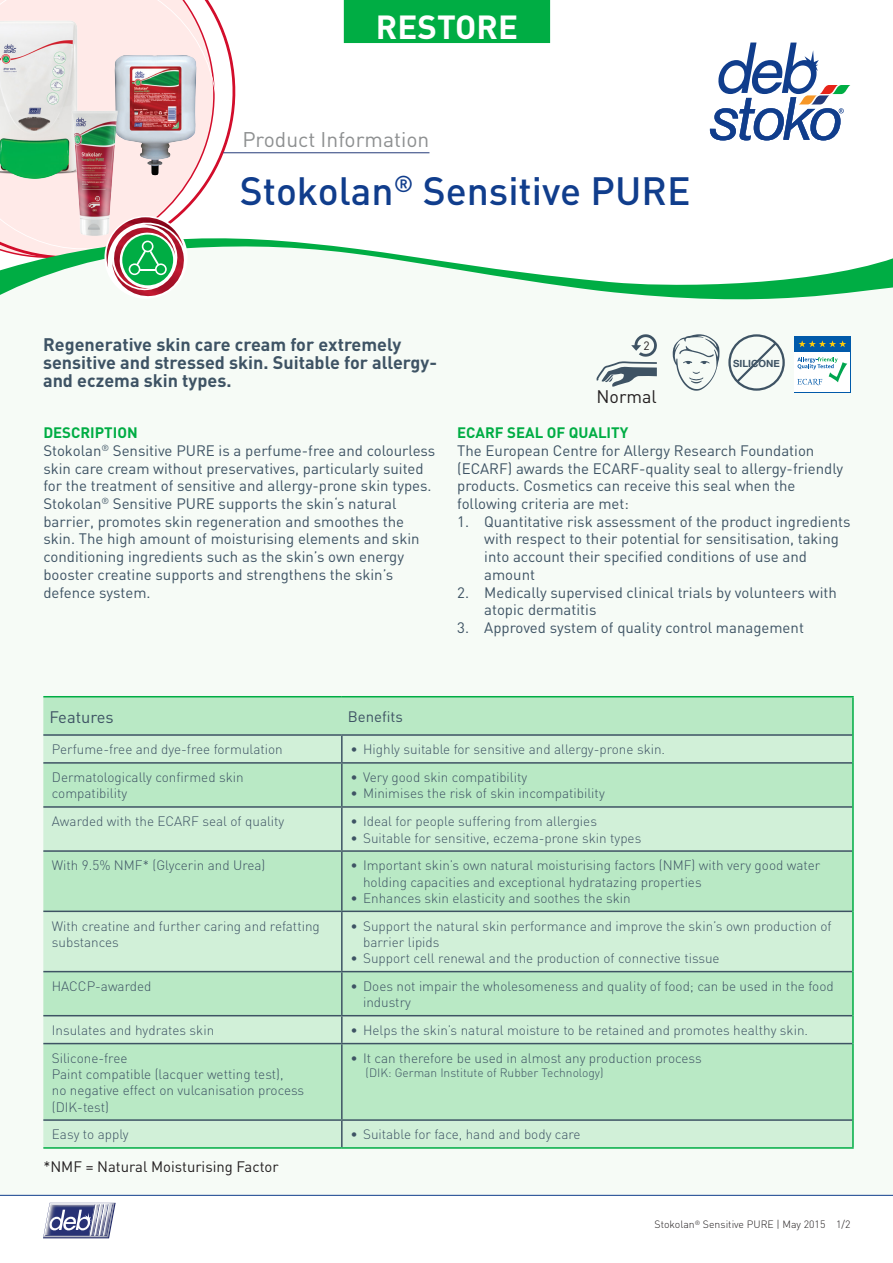
<style>
.page{position:relative;width:893px;height:1263px;background:#fff}
.page>*{position:absolute;margin:0;border:0;box-sizing:border-box;transform-origin:0 0}
.t1{font:500 39px "DIN";color:#103d8c}
.t2{font:700 33px "DIN";color:#fff}
.t3{font:21px "DIN";color:#8e9091}
._08_Copy_Prokyon_8_7{font:700 18px/18px "DIN";color:#3e5364}
.t4{font:18px "DIN";color:#231f20}
.t5{font:16.5px "DIN";color:#3e5364}
._08_Subline_Prokyon{font:15px/17.7px "DIN";color:#3e5364}
.t6{font:15px "DIN";color:#231f20}
._08_Subline_Prokyon-2{font:700 15px "DIN";color:#00ad44}
.t7{font:300 13.5px/16.2px "DIN";color:#3e5364}
.t8{font:300 12px "DIN";color:#3e5364}
.t9{font:12px "DIN";color:#231f20}
._07_Prokyon_7_9{font:300 10.5px "DIN";color:#231f20}
.t10{font:700 9.9px "Helvetica Neue";color:#3e5364}
</style>
<div class="page">
<div style="left:0;top:60px;width:893px;height:1136px;background:#f6fbf6"></div>
<hr style="left:0;top:1195px;width:893px;height:1px;background:#103d8c">
<svg style="left:43px;top:1203px;width:73px;height:35px"></svg>
<svg style="left:0;top:0;width:250px;height:235px"></svg>
<svg style="left:728px;top:334px;width:57px;height:57px"></svg>
<svg style="left:673px;top:334px;width:47px;height:57px"></svg>
<hr style="left:223px;top:152px;width:206px;height:1px;background:#243a79">
<svg style="left:0;top:235px;width:893px;height:65px"></svg>
<div style="left:344px;top:0;width:206px;height:43px;background:#00ad44"></div>
<img style="left:112px;top:223px;width:74px;height:75px">
<img style="left:113px;top:268px;width:62px;height:22px">
<img style="left:104px;top:217px;width:79px;height:51px">
<div style="left:43px;top:697px;width:809px;height:37px;background:#b9e9c5"></div>
<svg style="left:43px;top:736px;width:809px;height:411px;background:#c3ebcd"></svg>
<hr style="left:43px;top:734px;width:299px;height:2px;background:#3e5364">
<hr style="left:43px;top:762px;width:299px;height:2px;background:#3e5364">
<hr style="left:43px;top:806px;width:299px;height:2px;background:#3e5364">
<hr style="left:43px;top:850px;width:299px;height:2px;background:#3e5364">
<hr style="left:43px;top:910px;width:299px;height:2px;background:#3e5364">
<hr style="left:43px;top:971px;width:299px;height:1px;background:#3e5364">
<hr style="left:43px;top:1015px;width:299px;height:1px;background:#3e5364">
<hr style="left:341px;top:736px;width:2px;height:26px;background:#3e5364">
<hr style="left:341px;top:764px;width:2px;height:42px;background:#3e5364">
<hr style="left:341px;top:808px;width:2px;height:42px;background:#3e5364">
<hr style="left:341px;top:852px;width:2px;height:58px;background:#3e5364">
<hr style="left:341px;top:912px;width:2px;height:59px;background:#3e5364">
<hr style="left:341px;top:972px;width:2px;height:43px;background:#3e5364">
<hr style="left:342px;top:734px;width:510px;height:2px;background:#3e5364">
<hr style="left:342px;top:762px;width:510px;height:2px;background:#3e5364">
<hr style="left:342px;top:806px;width:510px;height:2px;background:#3e5364">
<hr style="left:342px;top:850px;width:510px;height:2px;background:#3e5364">
<hr style="left:342px;top:910px;width:510px;height:2px;background:#3e5364">
<hr style="left:342px;top:971px;width:510px;height:1px;background:#3e5364">
<hr style="left:342px;top:1015px;width:510px;height:1px;background:#3e5364">
<hr style="left:341px;top:1016px;width:2px;height:27px;background:#3e5364">
<hr style="left:341px;top:1044px;width:2px;height:75px;background:#3e5364">
<hr style="left:341px;top:1121px;width:2px;height:26px;background:#3e5364">
<hr style="left:43px;top:696px;width:299px;height:1px;background:#00ad44">
<hr style="left:342px;top:696px;width:512px;height:1px;background:#00ad44">
<hr style="left:852px;top:697px;width:2px;height:38px;background:#00ad44">
<hr style="left:852px;top:735px;width:2px;height:28px;background:#00ad44">
<hr style="left:852px;top:763px;width:2px;height:44px;background:#00ad44">
<hr style="left:852px;top:807px;width:2px;height:44px;background:#00ad44">
<hr style="left:852px;top:851px;width:2px;height:60px;background:#00ad44">
<hr style="left:852px;top:911px;width:2px;height:61px;background:#00ad44">
<hr style="left:852px;top:972px;width:2px;height:44px;background:#00ad44">
<hr style="left:43px;top:1147px;width:299px;height:2px;background:#00ad44">
<hr style="left:852px;top:1016px;width:2px;height:27px;background:#00ad44">
<hr style="left:852px;top:1043px;width:2px;height:77px;background:#00ad44">
<hr style="left:852px;top:1120px;width:2px;height:27px;background:#00ad44">
<hr style="left:342px;top:1147px;width:512px;height:2px;background:#00ad44">
<hr style="left:43px;top:1043px;width:299px;height:1px;background:#3e5364">
<hr style="left:342px;top:1043px;width:510px;height:1px;background:#3e5364">
<hr style="left:43px;top:1119px;width:299px;height:2px;background:#3e5364">
<hr style="left:342px;top:1119px;width:510px;height:2px;background:#3e5364">
<svg style="left:710px;top:43px;width:140px;height:97px"></svg>
<svg style="left:596px;top:334px;width:61px;height:53px"></svg>
<img style="left:114px;top:55px;width:83px;height:120px">
<img style="left:0;top:12px;width:87px;height:176px">
<img style="left:66px;top:107px;width:58px;height:131px">
<div style="left:794px;top:336px;width:57px;height:56px;background:#015aaa"></div>
<div style="left:795px;top:352px;width:55px;height:40px;background:#fff"></div>
<svg style="left:799px;top:340px;width:47px;height:7px"></svg>
<svg style="left:797px;top:357px;width:50px;height:28px"></svg>
<p class="t2" style="left:376px;top:6px;width:144px">RESTORE</p>
<p class="t3" style="left:242px;top:126px;width:188px">Product Information</p>
<p class="t1" style="left:240px;top:166px;width:452px">Stokolan<sup>®</sup> Sensitive PURE</p>
<p class="_08_Copy_Prokyon_8_7" style="left:43px;top:335px;width:395px">Regenerative skin care cream for extremely sensitive and stressed skin. Suitable for allergy&shy;and eczema skin types.</p>
<p class="t9" style="left:643px;top:338px;width:8px">2</p>
<p class="t4" style="left:596px;top:385px;width:62px">Normal</p>
<p class="t10" style="left:733px;top:356px;width:48px">SILICONE</p>
<p class="_08_Subline_Prokyon-2" style="left:43px;top:423px;width:96px">DESCRIPTION</p>
<p class="_08_Subline_Prokyon" style="left:43px;top:441px;width:393px">Stokolan<sup>®</sup> Sensitive PURE is a perfume-free and colourless skin care cream without preservatives, particularly suited for the treatment of sensitive and allergy-prone skin types.<br>Stokolan<sup>®</sup> Sensitive PURE supports the skin‘s natural barrier, promotes skin regeneration and smoothes the skin. The high amount of moisturising elements and skin conditioning ingredients such as the skin’s own energy booster creatine supports and strengthens the skin’s defence system.</p>
<p class="_08_Subline_Prokyon-2" style="left:457px;top:423px;width:173px">ECARF SEAL OF QUALITY</p>
<p class="_08_Subline_Prokyon" style="left:457px;top:441px;width:387px">The European Centre for Allergy Research Foundation (ECARF) awards the ECARF-quality seal to allergy-friendly products. Cosmetics can receive this seal when the following criteria are met:</p>
<p class="_08_Subline_Prokyon" style="left:484px;top:512px;width:368px;text-indent:-27px">1. Quantitative risk assessment of the product ingredients with respect to their potential for sensitisation, taking into account their specified conditions of use and amount</p>
<p class="_08_Subline_Prokyon" style="left:484px;top:583px;width:354px;text-indent:-27px">2. Medically supervised clinical trials by volunteers with atopic dermatitis</p>
<p class="_08_Subline_Prokyon" style="left:457px;top:618px;width:348px">3. Approved system of quality control management</p>
<p class="t5" style="left:49px;top:706px;width:66px">Features</p>
<p class="_08_Subline_Prokyon" style="left:348px;top:707px;width:57px">Benefits</p>
<p class="t7" style="left:52px;top:741px;width:232px">Perfume-free and dye-free formulation</p>
<p class="t7" style="left:350px;top:741px;width:316px">• Highly suitable for sensitive and allergy-prone skin.</p>
<p class="t7" style="left:52px;top:769px;width:193px">Dermatologically confirmed skin</p>
<p class="t7" style="left:52px;top:785px;width:77px">compatibility</p>
<p class="t7" style="left:350px;top:769px;width:178px">• Very good skin compatibility</p>
<p class="t7" style="left:350px;top:785px;width:256px">• Minimises the risk of skin incompatibility</p>
<p class="t7" style="left:52px;top:813px;width:234px">Awarded with the ECARF seal of quality</p>
<p class="t7" style="left:350px;top:813px;width:248px">• Ideal for people suffering from allergies</p>
<p class="t7" style="left:350px;top:829px;width:293px">• Suitable for sensitive, eczema-prone skin types</p>
<p class="t7" style="left:52px;top:857px;width:215px">With 9.5% NMF* (Glycerin and Urea)</p>
<p class="t7" style="left:363px;top:857px;width:459px;text-indent:-13px">• Important skin’s own natural moisturising factors (NMF) with very good water holding capacities and exceptional hydratazing properties</p>
<p class="t7" style="left:350px;top:890px;width:282px">• Enhances skin elasticity and soothes the skin</p>
<p class="t7" style="left:52px;top:918px;width:270px">With creatine and further caring and refatting substances</p>
<p class="t7" style="left:363px;top:918px;width:470px;text-indent:-13px">• Support the natural skin performance and improve the skin’s own production of barrier lipids</p>
<p class="t7" style="left:350px;top:950px;width:371px">• Support cell renewal and the production of connective tissue</p>
<p class="t7" style="left:52px;top:978px;width:101px">HACCP-awarded</p>
<p class="t7" style="left:363px;top:978px;width:472px;text-indent:-13px">• Does not impair the wholesomeness and quality of food; can be used in the food industry</p>
<p class="t7" style="left:52px;top:1022px;width:164px">Insulates and hydrates skin</p>
<p class="t7" style="left:350px;top:1022px;width:459px">• Helps the skin’s natural moisture to be retained and promotes healthy skin.</p>
<p class="t7" style="left:52px;top:1050px;width:77px">Silicone-free</p>
<p class="t7" style="left:52px;top:1066px;width:233px">Paint compatible (lacquer wetting test),</p>
<p class="t7" style="left:52px;top:1082px;width:254px">no negative effect on vulcanisation process (DIK-test)</p>
<p class="t7" style="left:350px;top:1050px;width:353px">• It can therefore be used in almost any production process</p>
<p class="t8" style="left:366px;top:1066px;width:239px">(DIK: German Institute of Rubber Technology)</p>
<p class="t7" style="left:52px;top:1126px;width:78px">Easy to apply</p>
<p class="t7" style="left:350px;top:1126px;width:232px">• Suitable for face, hand and body care</p>
<p class="t6" style="left:43px;top:1158px;width:237px">*NMF = Natural Moisturising Factor</p>
<p class="_07_Prokyon_7_9" style="left:655px;top:1218px;width:197px">Stokolan<sup>®</sup> Sensitive PURE | May 2015 1/2</p>
</div>
